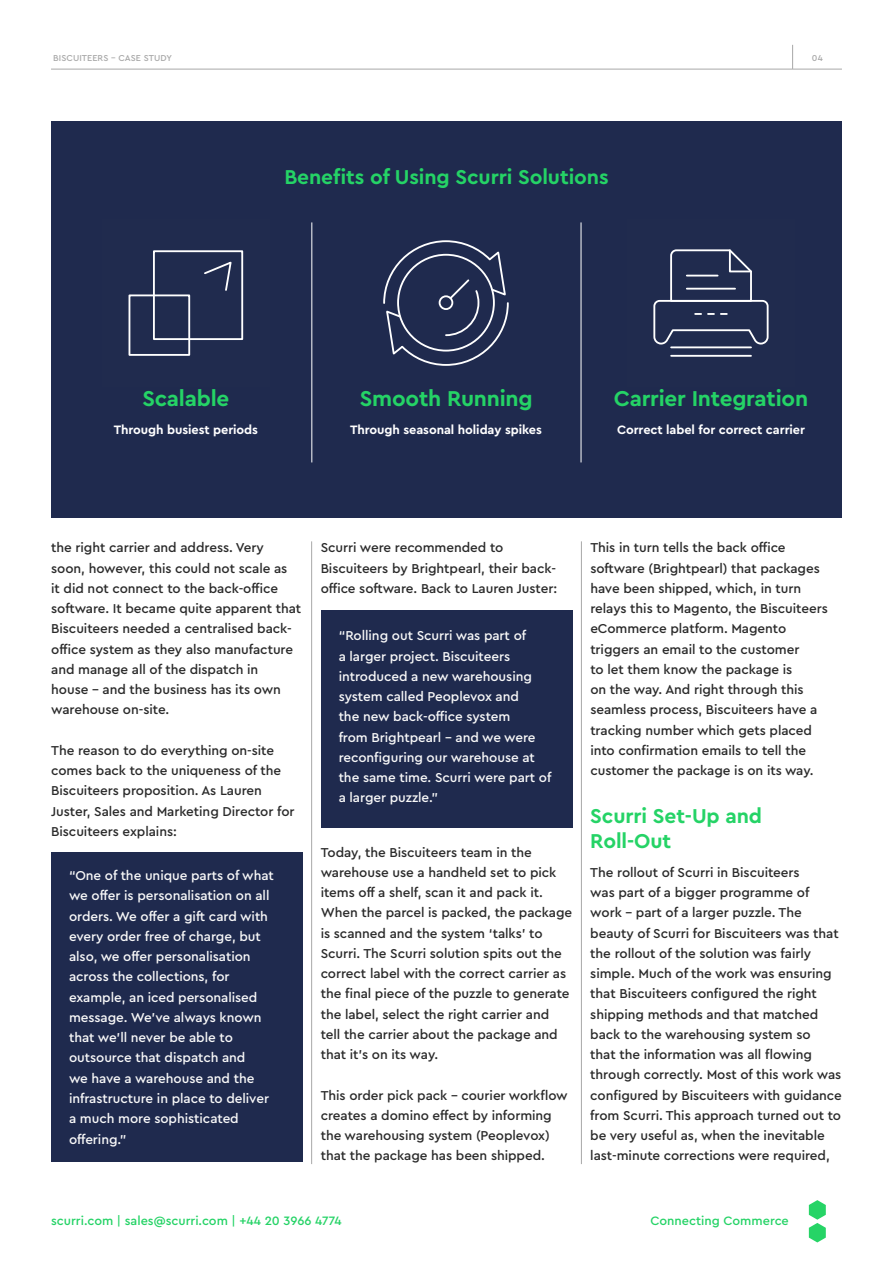
<style>
.page{position:relative;width:893px;height:1263px;background:#fff}
.page>*{position:absolute;margin:0;border:0;box-sizing:border-box;transform-origin:0 0}
.t1{font:700 22.5px "Cera Pro";letter-spacing:-.01em;color:#25d366}
.t2{font:700 21px/24.8px "Cera Pro";letter-spacing:-.005em;color:#25d366}
.t3{font:500 13.5px/20.2px "Cera Pro";letter-spacing:-.005em;color:#2a2a2a}
.t4{font:500 13.5px/20.2px "Cera Pro";letter-spacing:-.005em;color:#f8f8f8}
.t5{font:700 12.75px "Cera Pro";letter-spacing:-.005em;color:#fff}
.t6{font:500 12.75px "Cera Pro";color:#25d366}
.t7{font:500 9px "Cera Pro";letter-spacing:.01em;color:#a8a8a8}
</style>
<div class="page">
<div style="left:51px;top:122px;width:791px;height:396px;background:#1f2a4e"></div>
<hr style="left:311px;top:541px;width:1px;height:623px;background:#a8a8a8">
<div style="left:51px;top:852px;width:252px;height:309px;background:#1f2a4e"></div>
<div style="left:321px;top:610px;width:251px;height:218px;background:#1f2a4e"></div>
<svg style="left:809px;top:1200px;width:17px;height:42px"></svg>
<hr style="left:51px;top:69px;width:791px;height:1px;background:#a8a8a8">
<svg style="left:792px;top:45px;width:1px;height:24px"></svg>
<hr style="left:581px;top:541px;width:1px;height:623px;background:#a8a8a8">
<hr style="left:312px;top:222px;width:1px;height:240px;background:#fff">
<hr style="left:581px;top:222px;width:1px;height:240px;background:#fff">
<svg style="left:204px;top:261px;width:28px;height:30px"></svg>
<div style="left:153px;top:250px;width:90px;height:90px;border:2px solid #fff"></div>
<div style="left:129px;top:294px;width:61px;height:62px;border:2px solid #fff"></div>
<svg style="left:383px;top:240px;width:126px;height:126px"></svg>
<hr style="left:671px;top:355px;width:80px;height:2px;background:#fff">
<hr style="left:671px;top:346px;width:80px;height:2px;background:#fff">
<svg style="left:653px;top:249px;width:116px;height:96px"></svg>
<p class="t7" style="left:53px;top:52px;width:120px">BISCUITEERS - CASE STUDY</p>
<p class="t7" style="left:812px;top:52px;width:12px">04</p>
<h2 class="t2" style="left:284px;top:164px;width:326px">Benefits of Using Scurri Solutions</h2>
<h1 class="t1" style="left:142px;top:384px;width:89px">Scalable</h1>
<h1 class="t1" style="left:614px;top:384px;width:196px">Carrier Integration</h1>
<h1 class="t1" style="left:360px;top:384px;width:174px">Smooth Running</h1>
<p class="t5" style="left:114px;top:421px;width:146px">Through busiest periods</p>
<p class="t5" style="left:350px;top:421px;width:193px">Through seasonal holiday spikes</p>
<p class="t5" style="left:617px;top:421px;width:190px">Correct label for correct carrier</p>
<p class="t3" style="left:51px;top:537px;width:252px">the right carrier and address. Very<br>soon, however, this could not scale as<br>it did not connect to the back-office software. It became quite apparent that Biscuiteers needed a centralised back&shy;office system as they also manufacture and manage all of the dispatch in<br>house – and the business has its own warehouse on-site.</p>
<p class="t3" style="left:51px;top:739px;width:245px">The reason to do everything on-site comes back to the uniqueness of the Biscuiteers proposition. As Lauren Juster, Sales and Marketing Director for Biscuiteers explains:</p>
<p class="t4" style="left:69px;top:865px;width:206px">“One of the unique parts of what we offer is personalisation on all orders. We offer a gift card with every order free of charge, but also, we offer personalisation across the collections, for example, an iced personalised message. We’ve always known that we’ll never be able to outsource that dispatch and<br>we have a warehouse and the infrastructure in place to deliver a much more sophisticated offering.”</p>
<p class="t3" style="left:321px;top:537px;width:238px">Scurri were recommended to<br>Biscuiteers by Brightpearl, their back&shy;office software. Back to Lauren Juster:</p>
<p class="t4" style="left:339px;top:625px;width:214px">“Rolling out Scurri was part of<br>a larger project. Biscuiteers introduced a new warehousing system called Peoplevox and<br>the new back-office system<br>from Brightpearl – and we were reconfiguring our warehouse at the same time. Scurri were part of a larger puzzle.”</p>
<p class="t3" style="left:321px;top:841px;width:253px">Today, the Biscuiteers team in the warehouse use a handheld set to pick items off a shelf, scan it and pack it.<br>When the parcel is packed, the package is scanned and the system ‘talks’ to Scurri. The Scurri solution spits out the correct label with the correct carrier as the final piece of the puzzle to generate the label, select the right carrier and tell the carrier about the package and that it’s on its way.</p>
<p class="t3" style="left:321px;top:1084px;width:249px">This order pick pack – courier workflow creates a domino effect by informing the warehousing system (Peoplevox) that the package has been shipped.</p>
<p class="t3" style="left:590px;top:537px;width:239px">This in turn tells the back office software (Brightpearl) that packages have been shipped, which, in turn relays this to Magento, the Biscuiteers eCommerce platform. Magento triggers an email to the customer<br>to let them know the package is<br>on the way. And right through this seamless process, Biscuiteers have a tracking number which gets placed into confirmation emails to tell the customer the package is on its way.</p>
<h2 class="t2" style="left:590px;top:803px;width:173px">Scurri Set-Up and<br>Roll-Out</h2>
<p class="t3" style="left:590px;top:862px;width:253px">The rollout of Scurri in Biscuiteers<br>was part of a bigger programme of work – part of a larger puzzle. The beauty of Scurri for Biscuiteers was that the rollout of the solution was fairly simple. Much of the work was ensuring that Biscuiteers configured the right shipping methods and that matched back to the warehousing system so<br>that the information was all flowing through correctly. Most of this work was configured by Biscuiteers with guidance from Scurri. This approach turned out to be very useful as, when the inevitable last-minute corrections were required,</p>
<p class="t6" style="left:51px;top:1212px;width:292px">scurri.com | sales@scurri.com | +44 20 3966 4774</p>
<p class="t6" style="left:650px;top:1212px;width:140px">Connecting Commerce</p>
</div>
